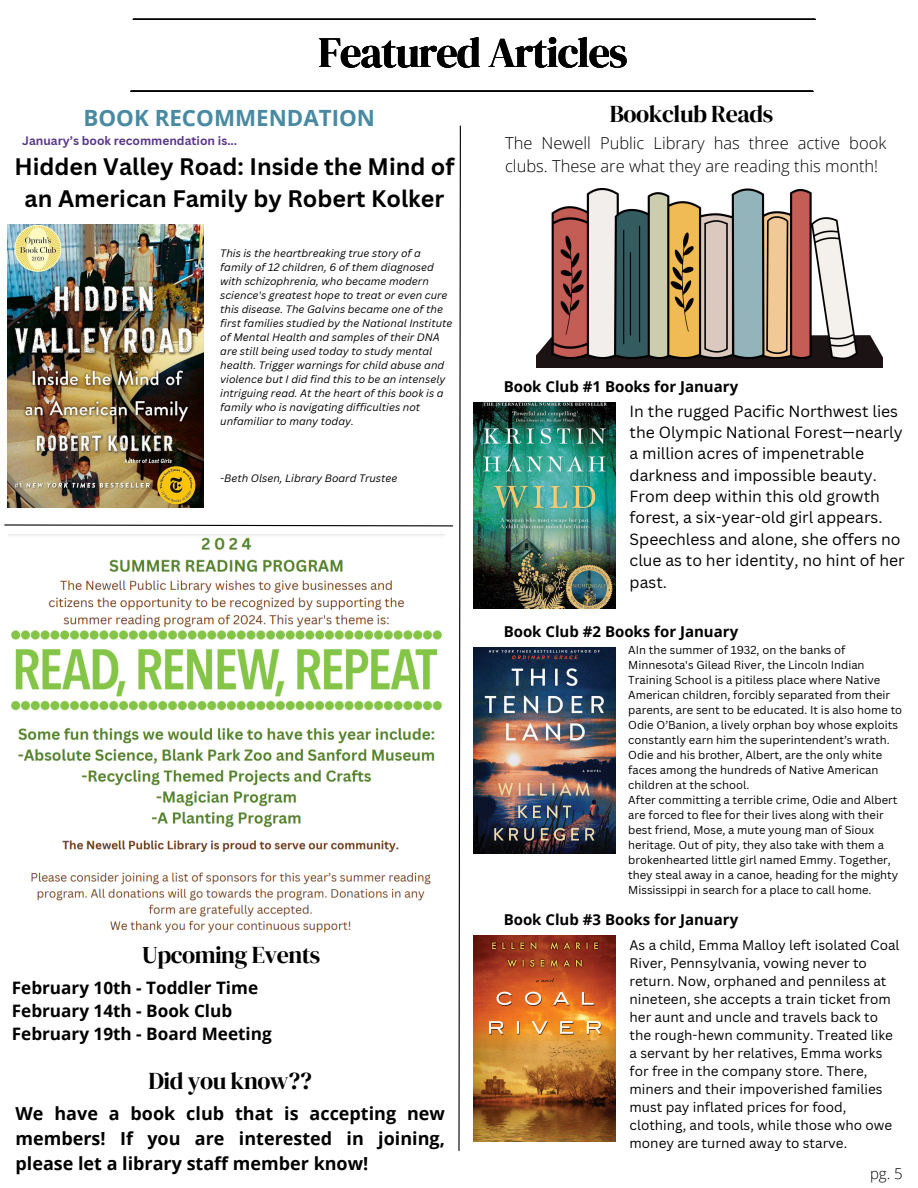
<style>
.page{position:relative;width:918px;height:1188px;background:#fff}
.page>*{position:absolute;margin:0;border:0;box-sizing:border-box;transform-origin:0 0}
.t1{font:42.3px "DM Serif Display";letter-spacing:-.025em;color:#000}
.t2{font:24px "DM Serif Display";letter-spacing:-.02em;color:#000}
.t3{font:700 23.25px/32.4px "Canva Sans";color:#000;text-align:center}
.t4{font:700 22.35px "Open Sans";color:#498aa2}
.t5{font:700 18px/24.8px "Open Sans";color:#000;text-align:justify}
.t6{font:700 17.1px/23.2px "Open Sans";color:#000}
.t7{font:300 16.5px/22.5px "Open Sans";color:#000}
.t8{font:15.75px/21.3px "Canva Sans";color:#000}
.t9{font:700 15px "Open Sans";color:#000}
.t10{font:300 15px "Open Sans";color:#000}
.t11{font:13.5px/18px "Canva Sans";color:#000}
.t12{font:700 12px "Canva Sans";color:#5a3789}
.t13{font:11.25px/15px "Canva Sans";color:#000}
.t14{font:italic 10.5px/14px "Canva Sans";color:#000}
</style>
<div class="page">
<img style="left:536px;top:188px;width:347px;height:179px">
<img style="left:473px;top:402px;width:143px;height:206px">
<svg style="left:4px;top:125px;width:457px;height:1026px"></svg>
<hr style="left:131px;top:91px;width:682px;height:1px;background:#000">
<hr style="left:133px;top:19px;width:682px;height:1px;background:#000">
<img style="left:473px;top:648px;width:143px;height:206px">
<img style="left:473px;top:936px;width:143px;height:206px">
<img style="left:8px;top:534px;width:437px;height:404px">
<h1 class="t1" style="left:318px;top:23px;width:311px">Featured Articles</h1>
<h6 class="t4" style="left:83px;top:102px;width:293px">BOOK RECOMMENDATION</h6>
<h4 class="t12" style="left:22px;top:132px;width:217px">January’s book recommendation is...</h4>
<p class="t3" style="left:14px;top:150px;width:442px">Hidden Valley Road: Inside the Mind of an American Family by Robert Kolker</p>
<p class="t14" style="left:220px;top:246px;width:234px">This is the heartbreaking true story of a family of 12 children, 6 of them diagnosed with schizophrenia, who became modern science's greatest hope to treat or even cure this disease. The Galvins became one of the first families studied by the National Institute of Mental Health and samples of their DNA are still being used today to study mental health. Trigger warnings for child abuse and violence but I did find this to be an intensely intriguing read. At the heart of this book is a family who is navigating difficulties not unfamiliar to many today.</p>
<p class="t14" style="left:220px;top:470px;width:179px">-Beth Olsen, Library Board Trustee</p>
<p class="t2" style="left:142px;top:938px;width:180px">Upcoming Events</p>
<p class="t6" style="left:12px;top:975px;width:261px">February 10th - Toddler Time<br>February 14th - Book Club<br>February 19th - Board Meeting</p>
<p class="t2" style="left:148px;top:1064px;width:165px">Did you know??</p>
<p class="t5" style="left:16px;top:1101px;width:431px">We have a book club that is accepting new members! If you are interested in joining, please let a library staff member know!</p>
<h4 class="t2" style="left:610px;top:98px;width:165px">Bookclub Reads</h4>
<p class="t7" style="left:505px;top:132px;width:383px">The Newell Public Library has three active book clubs. These are what they are reading this month!</p>
<h4 class="t9" style="left:504px;top:376px;width:236px">Book Club #1 Books for January</h4>
<h5 class="t8" style="left:630px;top:400px;width:277px">In the rugged Pacific Northwest lies the Olympic National Forest—nearly a million acres of impenetrable darkness and impossible beauty.<br>From deep within this old growth forest, a six-year-old girl appears.<br>Speechless and alone, she offers no clue as to her identity, no hint of her past.</h5>
<h5 class="t9" style="left:504px;top:621px;width:236px">Book Club #2 Books for January</h5>
<p class="t13" style="left:628px;top:643px;width:275px">AIn the summer of 1932, on the banks of Minnesota's Gilead River, the Lincoln Indian Training School is a pitiless place where Native American children, forcibly separated from their parents, are sent to be educated. It is also home to Odie O’Banion, a lively orphan boy whose exploits constantly earn him the superintendent’s wrath.<br>Odie and his brother, Albert, are the only white faces among the hundreds of Native American children at the school.</p>
<h3 class="t13" style="left:628px;top:793px;width:271px">After committing a terrible crime, Odie and Albert are forced to flee for their lives along with their best friend, Mose, a mute young man of Sioux heritage. Out of pity, they also take with them a brokenhearted little girl named Emmy. Together, they steal away in a canoe, heading for the mighty Mississippi in search for a place to call home.</h3>
<p class="t9" style="left:504px;top:909px;width:236px">Book Club #3 Books for January</p>
<p class="t11" style="left:630px;top:936px;width:271px">As a child, Emma Malloy left isolated Coal River, Pennsylvania, vowing never to return. Now, orphaned and penniless at nineteen, she accepts a train ticket from her aunt and uncle and travels back to the rough-hewn community. Treated like a servant by her relatives, Emma works for free in the company store. There, miners and their impoverished families must pay inflated prices for food, clothing, and tools, while those who owe money are turned away to starve.</p>
<p class="t10" style="left:870px;top:1163px;width:34px">pg. 5</p>
</div>
